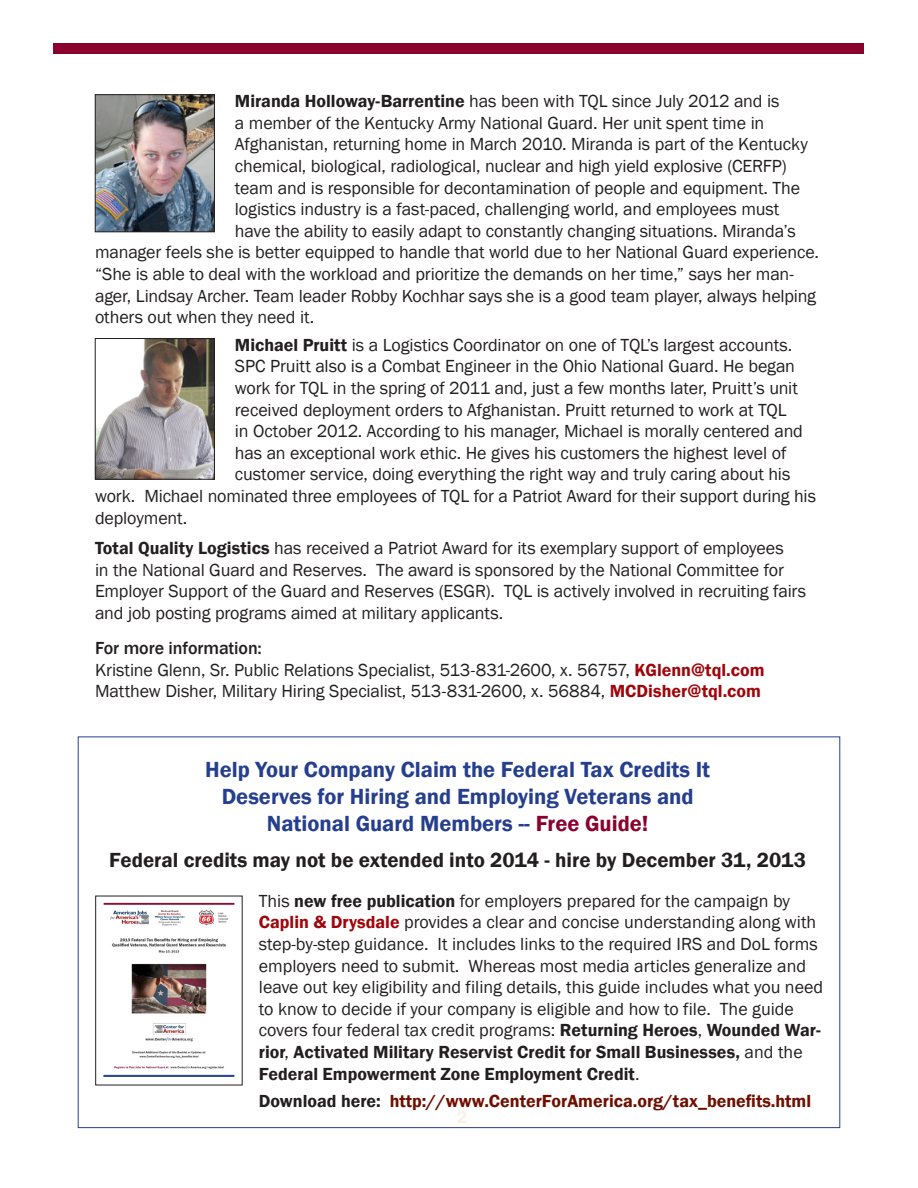
<style>
.page{position:relative;width:918px;height:1188px;background:#fff}
.page>*{position:absolute;margin:0;border:0;box-sizing:border-box;transform-origin:0 0}
.t1{font:600 22.5px "Franklin Gothic";color:#253f8e}
.t2{font:600 21px "Franklin Gothic";color:#231f20}
.Body_Paragraph_befor{font:18px "Franklin Gothic";letter-spacing:-.01em;color:#231f20}
.Body_Story_Initial_L{font:18px/21.6px "Franklin Gothic";color:#231f20}
.Body_Copy{font:18px/21.6px "Franklin Gothic";letter-spacing:-.01em;color:#231f20}
.Body_Story_Initial_L-2{font:600 18px "Franklin Gothic";color:#6f0f00}
.Body_Copy-2{font:500 18px "Franklin Gothic";letter-spacing:-.005em;color:#231f20}
.t3{font:600 18px "Franklin Gothic";color:#f8f2e2}
.s1{font-weight:600}
.s2{font-weight:600;color:#9f060b}
.s3{color:#8b012e}
.s4{color:#231f20}
</style>
<div class="page">
<div style="left:53px;top:44px;width:811px;height:10px;background:#8b012e"></div>
<img style="left:97px;top:96px;width:116px;height:134px">
<div style="left:95px;top:94px;width:120px;height:138px;border:1px solid #231f20"></div>
<img style="left:97px;top:340px;width:116px;height:137px">
<div style="left:95px;top:338px;width:120px;height:141px;border:1px solid #231f20"></div>
<img style="left:103px;top:902px;width:132px;height:175px">
<p class="Body_Paragraph_befor" style="left:235px;top:90px;width:546px"><span class="s1">Miranda Holloway-Barrentine</span> has been with TQL since July 2012 and is</p>
<p class="Body_Paragraph_befor" style="left:235px;top:112px;width:531px">a member of the Kentucky Army National Guard. Her unit spent time in</p>
<p class="Body_Paragraph_befor" style="left:235px;top:133px;width:575px">Afghanistan, returning home in March 2010. Miranda is part of the Kentucky</p>
<p class="Body_Paragraph_befor" style="left:235px;top:155px;width:553px">chemical, biological, radiological, nuclear and high yield explosive (CERFP)</p>
<p class="Body_Paragraph_befor" style="left:235px;top:176px;width:567px">team and is responsible for decontamination of people and equipment. The</p>
<p class="Body_Paragraph_befor" style="left:235px;top:198px;width:546px">logistics industry is a fast-paced, challenging world, and employees must</p>
<p class="Body_Paragraph_befor" style="left:235px;top:220px;width:562px">have the ability to easily adapt to constantly changing situations. Miranda’s</p>
<p class="Body_Paragraph_befor" style="left:95px;top:241px;width:726px">manager feels she is better equipped to handle that world due to her National Guard experience.</p>
<p class="Body_Paragraph_befor" style="left:95px;top:263px;width:701px">“She is able to deal with the workload and prioritize the demands on her time,” says her man-</p>
<p class="Body_Paragraph_befor" style="left:95px;top:284px;width:723px">ager, Lindsay Archer. Team leader Robby Kochhar says she is a good team player, always helping</p>
<p class="Body_Paragraph_befor" style="left:95px;top:306px;width:221px">others out when they need it.</p>
<p class="Body_Paragraph_befor" style="left:235px;top:334px;width:559px"><span class="s1">Michael Pruitt</span> is a Logistics Coordinator on one of TQL’s largest accounts.</p>
<p class="Body_Paragraph_befor" style="left:235px;top:355px;width:562px">SPC Pruitt also is a Combat Engineer in the Ohio National Guard. He began</p>
<p class="Body_Paragraph_befor" style="left:235px;top:377px;width:565px">work for TQL in the spring of 2011 and, just a few months later, Pruitt’s unit</p>
<p class="Body_Paragraph_befor" style="left:235px;top:398px;width:553px">received deployment orders to Afghanistan. Pruitt returned to work at TQL</p>
<p class="Body_Paragraph_befor" style="left:235px;top:420px;width:570px">in October 2012. According to his manager, Michael is morally centered and</p>
<p class="Body_Paragraph_befor" style="left:235px;top:442px;width:553px">has an exceptional work ethic. He gives his customers the highest level of</p>
<p class="Body_Paragraph_befor" style="left:235px;top:463px;width:557px">customer service, doing everything the right way and truly caring about his</p>
<p class="Body_Paragraph_befor" style="left:95px;top:485px;width:723px">work. Michael nominated three employees of TQL for a Patriot Award for their support during his</p>
<p class="Body_Paragraph_befor" style="left:95px;top:506px;width:94px">deployment.</p>
<p class="Body_Copy" style="left:95px;top:538px;width:713px"><span class="s1">Total Quality Logistics</span> has received a Patriot Award for its exemplary support of employees<br>in the National Guard and Reserves. The award is sponsored by the National Committee for Employer Support of the Guard and Reserves (ESGR). TQL is actively involved in recruiting fairs and job posting programs aimed at military applicants.</p>
<p class="Body_Copy-2" style="left:95px;top:637px;width:168px">For more information:</p>
<p class="Body_Copy" style="left:95px;top:659px;width:671px">Kristine Glenn, Sr. Public Relations Specialist, 513-831-2600, x. 56757, <span class="s2">KGlenn@tql.com</span></p>
<p class="Body_Copy" style="left:95px;top:681px;width:667px">Matthew Disher, Military Hiring Specialist, 513-831-2600, x. 56884, <span class="s2">MCDisher@tql.com</span></p>
<p class="t1" style="left:205px;top:756px;width:506px">Help Your Company Claim the Federal Tax Credits It</p>
<p class="t1" style="left:222px;top:783px;width:474px">Deserves for Hiring and Employing Veterans and</p>
<p class="t1" style="left:267px;top:810px;width:383px">National Guard Members -- <span class="s3">Free Guide!</span></p>
<p class="t2" style="left:109px;top:847px;width:698px">Federal credits may not be extended into 2014 - hire by December 31, 2013</p>
<p class="Body_Story_Initial_L" style="left:259px;top:890px;width:566px">This <span class="s1">new free publication</span> for employers prepared for the campaign by <span class="s2">Caplin &amp; Drysdale</span> provides a clear and concise understanding along with step-by-step guidance. It includes links to the required IRS and DoL forms employers need to submit. Whereas most media articles generalize and leave out key eligibility and filing details, this guide includes what you need to know to decide if your company is eligible and how to file. The guide covers four federal tax credit programs: <span class="s1">Returning Heroes</span>, <span class="s1">Wounded War&shy;rior</span>, <span class="s1">Activated Military Reservist Credit for Small Businesses,</span> and the <span class="s1">Federal Empowerment Zone Employment Credit</span>.</p>
<p class="Body_Story_Initial_L-2" style="left:259px;top:1089px;width:554px"><span class="s4">Download here:</span> http://www.CenterForAmerica.org/tax_benefits.html</p>
<p class="t3" style="left:457px;top:1106px;width:12px">2</p>
</div>
